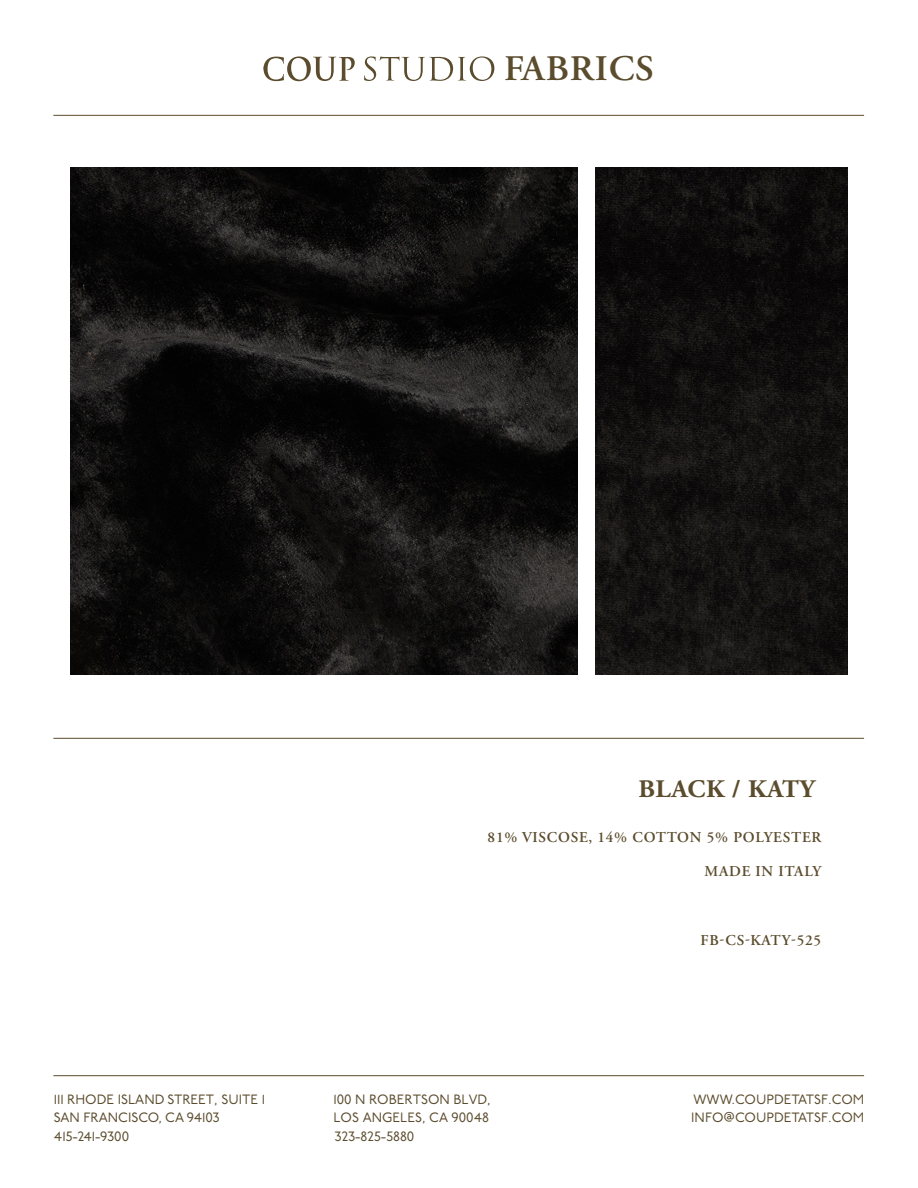
<style>
.page{position:relative;width:918px;height:1188px;background:#fff}
.page>*{position:absolute;margin:0;border:0;box-sizing:border-box;transform-origin:0 0}
.t1{font:600 36px "Adobe Garamond Pro";letter-spacing:.02em;color:#5b4c2d}
.t2{font:700 25.2px "Adobe Garamond Pro";letter-spacing:.02em;color:#5b4c2d}
.t3{font:600 15px "Adobe Garamond Pro";letter-spacing:.05em;color:#5b4c2d}
.t4{font:13.5px/18px "P22 Underground";color:#5b4c2d}
</style>
<div class="page">
<svg style="left:263px;top:56px;width:92px;height:25px"></svg>
<svg style="left:364px;top:56px;width:130px;height:25px"></svg>
<hr style="left:54px;top:115px;width:810px;height:1px;background:#5b4c2d">
<hr style="left:54px;top:738px;width:810px;height:1px;background:#5b4c2d">
<hr style="left:54px;top:1075px;width:810px;height:1px;background:#5b4c2d">
<img style="left:71px;top:167px;width:506px;height:507px">
<img style="left:595px;top:167px;width:252px;height:507px">
<h1 class="t1" style="left:504px;top:48px;width:151px">FABRICS</h1>
<p class="t4" style="left:54px;top:1091px;width:213px;line-height:18.5px">111 RHODE ISLAND STREET, SUITE 1<br>SAN FRANCISCO, CA 94103<br>415-241-9300</p>
<h2 class="t2" style="left:638px;top:774px;width:178px">BLACK / KATY</h2>
<p class="t3" style="left:488px;top:828px;width:335px">81% VISCOSE, 14% COTTON 5% POLYESTER</p>
<p class="t3" style="left:704px;top:863px;width:118px">MADE IN ITALY</p>
<p class="t3" style="left:701px;top:931px;width:122px">FB-CS-KATY-525</p>
<p class="t4" style="left:334px;top:1091px;width:159px">100 N ROBERTSON BLVD,<br>LOS ANGELES, CA 90048</p>
<p class="t4" style="left:691px;top:1091px;width:175px">WWW.COUPDETATSF.COM<br>INFO@COUPDETATSF.COM</p>
<p class="t4" style="left:335px;top:1128px;width:81px">323-825-5880</p>
</div>
